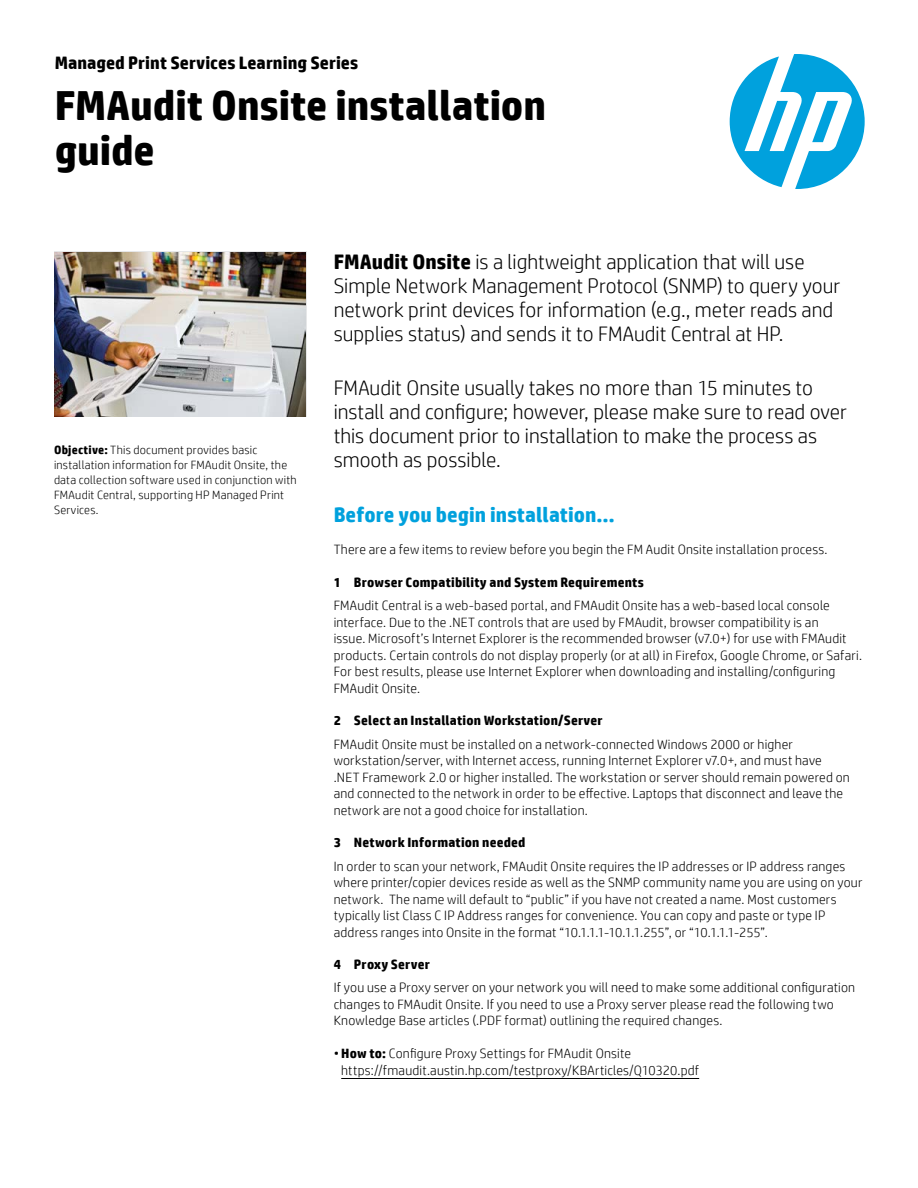
<style>
.page{position:relative;width:918px;height:1188px;background:#fff}
.page>*{position:absolute;margin:0;border:0;box-sizing:border-box;transform-origin:0 0}
.t1{font:700 42px/45px "HP Simplified";color:#000}
.t2{font:300 21px/24px "HP Simplified";color:#000}
.t3{font:700 21px "HP Simplified";letter-spacing:.005em;color:#00a1dd}
.t4{font:700 18px "HP Simplified";letter-spacing:.005em;color:#000}
.t5{font:300 13.5px/16.5px "HP Simplified";letter-spacing:.015em;color:#000}
.t6{font:700 13.5px "HP Simplified";letter-spacing:.015em;color:#000}
.t7{font:300 12px/15px "HP Simplified";letter-spacing:.02em;color:#000}
.s1{font-weight:700}
</style>
<div class="page">
<svg style="left:730px;top:54px;width:135px;height:135px"></svg>
<hr style="left:341px;top:1078px;width:358px;height:1px;background:#000">
<img style="left:54px;top:252px;width:252px;height:165px">
<h3 class="t4" style="left:55px;top:52px;width:305px">Managed Print Services Learning Series</h3>
<h1 class="t1" style="left:55px;top:83px;width:493px">FMAudit Onsite installation guide</h1>
<p class="t7" style="left:54px;top:442px;width:244px"><span class="s1">Objective:</span> This document provides basic installation information for FMAudit Onsite, the data collection software used in conjunction with FMAudit Central, supporting HP Managed Print Services.</p>
<h2 class="t2" style="left:334px;top:249px;width:508px"><span class="s1">FMAudit Onsite</span> is a lightweight application that will use Simple Network Management Protocol (SNMP) to query your network print devices for information (e.g., meter reads and supplies status) and sends it to FMAudit Central at HP.</h2>
<h2 class="t2" style="left:334px;top:376px;width:515px">FMAudit Onsite usually takes no more than 15 minutes to install and configure; however, please make sure to read over this document prior to installation to make the process as smooth as possible.</h2>
<h2 class="t3" style="left:334px;top:502px;width:283px">Before you begin installation…</h2>
<p class="t5" style="left:334px;top:541px;width:495px">There are a few items to review before you begin the FM Audit Onsite installation process.</p>
<p class="t6" style="left:334px;top:574px;width:312px">1 Browser Compatibility and System Requirements</p>
<p class="t5" style="left:334px;top:597px;width:530px">FMAudit Central is a web-based portal, and FMAudit Onsite has a web-based local console interface. Due to the .NET controls that are used by FMAudit, browser compatibility is an<br>issue. Microsoft’s Internet Explorer is the recommended browser (v7.0+) for use with FMAudit products. Certain controls do not display properly (or at all) in Firefox, Google Chrome, or Safari.<br>For best results, please use Internet Explorer when downloading and installing/configuring FMAudit Onsite.</p>
<p class="t6" style="left:334px;top:713px;width:271px">2 Select an Installation Workstation/Server</p>
<p class="t5" style="left:334px;top:736px;width:518px">FMAudit Onsite must be installed on a network-connected Windows 2000 or higher workstation/server, with Internet access, running Internet Explorer v7.0+, and must have .NET Framework 2.0 or higher installed. The workstation or server should remain powered on and connected to the network in order to be effective. Laptops that disconnect and leave the network are not a good choice for installation.</p>
<p class="t6" style="left:334px;top:835px;width:193px">3 Network Information needed</p>
<p class="t5" style="left:334px;top:857px;width:530px">In order to scan your network, FMAudit Onsite requires the IP addresses or IP address ranges where printer/copier devices reside as well as the SNMP community name you are using on your network. The name will default to “public” if you have not created a name. Most customers typically list Class C IP Address ranges for convenience. You can copy and paste or type IP address ranges into Onsite in the format “10.1.1.1-10.1.1.255”, or “10.1.1.1-255”.</p>
<p class="t6" style="left:334px;top:957px;width:98px">4 Proxy Server</p>
<p class="t5" style="left:334px;top:979px;width:523px">If you use a Proxy server on your network you will need to make some additional configuration changes to FMAudit Onsite. If you need to use a Proxy server please read the following two<br>Knowledge Base articles (.PDF format) outlining the required changes.</p>
<p class="t5" style="left:341px;top:1045px;width:359px;text-indent:-8px">• <span class="s1">How to:</span> Configure Proxy Settings for FMAudit Onsite https://fmaudit.austin.hp.com/testproxy/KBArticles/Q10320.pdf</p>
</div>
